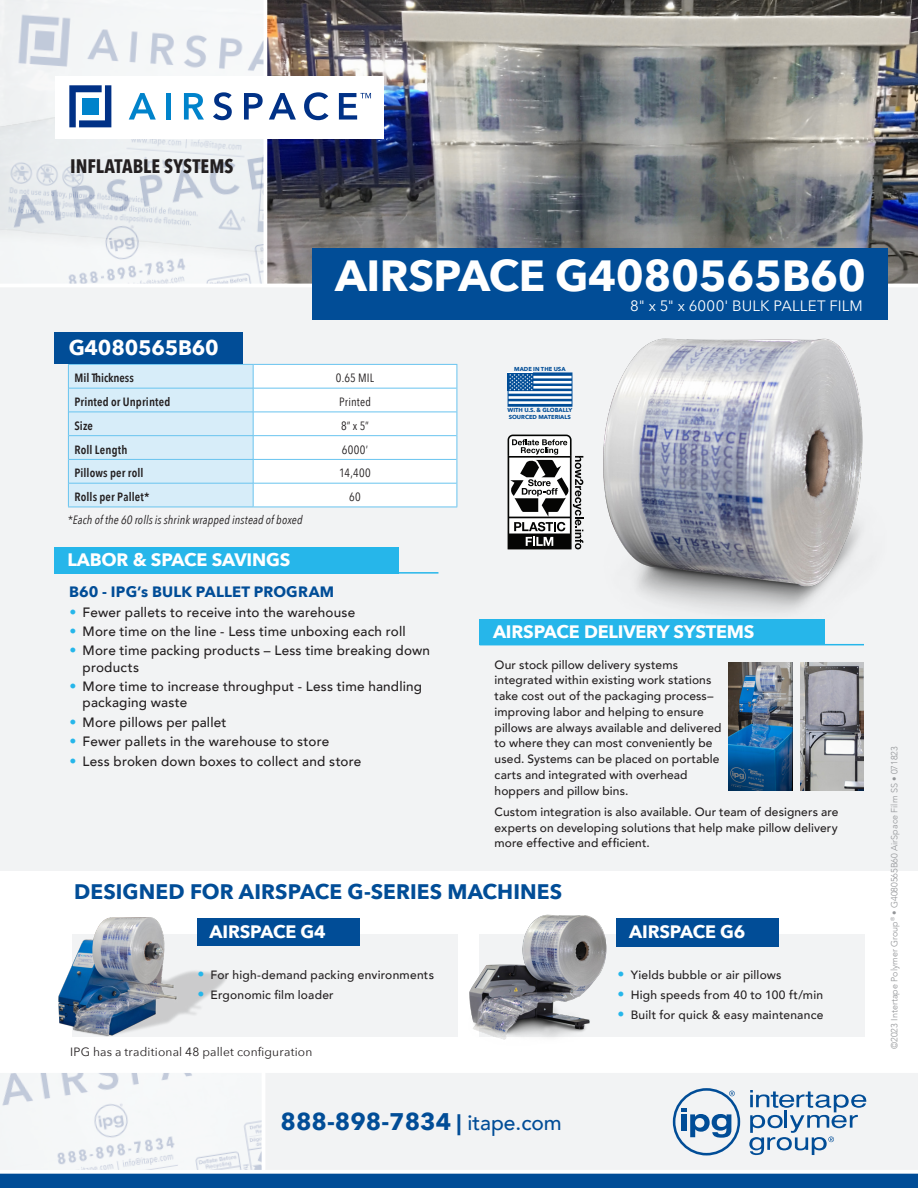
<style>
.page{position:relative;width:918px;height:1188px;background:#fff}
.page>*{position:absolute;margin:0;border:0;box-sizing:border-box;transform-origin:0 0}
.t1{font:700 43.5px "Avenir Next";letter-spacing:-.01em;color:#fff}
.t2{font:700 24px "Avenir Next";color:#014d97}
.t3{font:700 21px "Avenir Next";letter-spacing:.005em;color:#014d97}
.t4{font:700 21px "Avenir Next";letter-spacing:-.01em;color:#fff}
.t5{font:700 19.5px "Avenir Next Condensed";letter-spacing:-.005em;color:#231f20}
.t6{font:700 18px "Avenir Next";letter-spacing:-.01em;color:#fff}
.t7{font:700 15px "Avenir Next";letter-spacing:.01em;color:#014d97}
.t8{font:15px "Avenir Next";letter-spacing:.01em;color:#fff}
.t9{font:500 13.5px/16.2px "Avenir";letter-spacing:.015em;color:#231f20}
.t10{font:500 12px/15.8px "Avenir";letter-spacing:.01em;color:#231f20}
.t11{font:600 12px "Avenir Next Condensed";letter-spacing:.01em;color:#231f20}
.t12{font:italic 12px "Avenir Next Condensed";letter-spacing:.01em;color:#231f20}
.t13{font:12px "Avenir Next";letter-spacing:.015em;color:#231f20}
.t14{font:12px "Avenir Next Condensed";letter-spacing:.02em;color:#231f20}
.t15{font:300 9px "Avenir";color:#939598}
.t16{font:700 5.7px/6.1px "Avenir Next";color:#014d97}
.s1{font-family:"DIN Pro";font-size:15px;color:#26b6ea}
.s2{font-size:21px}
.s3{font-family:"Avenir";font-weight:500;font-size:21px}
</style>
<div class="page">
<div style="left:479px;top:935px;width:385px;height:102px;background:#f2f3f4"></div>
<img style="left:267px;top:0;width:651px;height:137px">
<img style="left:0;top:1073px;width:262px;height:97px">
<img style="left:0;top:0;width:264px;height:76px">
<img style="left:0;top:76px;width:264px;height:208px">
<div style="left:264px;top:1072px;width:654px;height:98px;background:#f2f3f4"></div>
<div style="left:0;top:284px;width:918px;height:586px;background:#f2f3f4"></div>
<hr style="left:262px;top:1070px;width:3px;height:104px;background:#fff">
<img style="left:267px;top:137px;width:651px;height:147px">
<hr style="left:0;top:284px;width:918px;height:3px;background:#fff">
<div style="left:0;top:1174px;width:918px;height:14px;background:#014d97"></div>
<svg style="left:0;top:1173px;width:918px;height:1px"></svg>
<hr style="left:0;top:1069px;width:918px;height:4px;background:#fff">
<div style="left:54px;top:547px;width:345px;height:26px;background:#26b6ea"></div>
<hr style="left:54px;top:572px;width:384px;height:2px;background:#26b6ea">
<div style="left:312px;top:248px;width:576px;height:72px;background:#014d97"></div>
<hr style="left:68px;top:507px;width:185px;height:1px;background:#69c4ef">
<hr style="left:253px;top:507px;width:204px;height:1px;background:#69c4ef">
<svg style="left:68px;top:364px;width:390px;height:143px"></svg>
<div style="left:54px;top:332px;width:189px;height:32px;background:#014d97"></div>
<div style="left:73px;top:935px;width:385px;height:102px;background:#f2f3f4"></div>
<svg style="left:749px;top:1090px;width:117px;height:65px"></svg>
<svg style="left:673px;top:1088px;width:67px;height:67px"></svg>
<div style="left:197px;top:919px;width:163px;height:27px;background:#014d97"></div>
<div style="left:617px;top:919px;width:162px;height:28px;background:#014d97"></div>
<div style="left:55px;top:76px;width:329px;height:63px;background:#fff"></div>
<svg style="left:129px;top:93px;width:27px;height:27px"></svg>
<div style="left:166px;top:93px;width:5px;height:27px;background:#0083cb"></div>
<svg style="left:184px;top:93px;width:20px;height:27px"></svg>
<svg style="left:213px;top:92px;width:19px;height:28px"></svg>
<svg style="left:244px;top:93px;width:19px;height:27px"></svg>
<svg style="left:269px;top:93px;width:27px;height:27px"></svg>
<svg style="left:304px;top:92px;width:24px;height:28px"></svg>
<svg style="left:69px;top:85px;width:42px;height:42px"></svg>
<div style="left:82px;top:98px;width:17px;height:17px;background:#0083cb"></div>
<svg style="left:339px;top:93px;width:32px;height:27px"></svg>
<img style="left:469px;top:914px;width:146px;height:126px">
<img style="left:51px;top:917px;width:179px;height:172px">
<img style="left:507px;top:338px;width:356px;height:275px">
<svg style="left:508px;top:435px;width:75px;height:114px"></svg>
<svg style="left:508px;top:372px;width:64px;height:35px"></svg>
<div style="left:480px;top:619px;width:345px;height:26px;background:#26b6ea"></div>
<hr style="left:480px;top:644px;width:384px;height:1px;background:#26b6ea">
<img style="left:729px;top:662px;width:64px;height:129px">
<img style="left:800px;top:662px;width:64px;height:129px">
<p class="t5" style="left:70px;top:154px;width:165px">INFLATABLE SYSTEMS</p>
<p class="t1" style="left:335px;top:238px;width:532px">AIRSPACE G4080565B60</p>
<p class="t4" style="left:69px;top:329px;width:152px">G4080565B60</p>
<p class="t11" style="left:74px;top:368px;width:61px">Mil Thickness</p>
<p class="t14" style="left:336px;top:368px;width:40px">0.65 MIL</p>
<p class="t11" style="left:74px;top:391px;width:98px">Printed or Unprinted</p>
<p class="t14" style="left:339px;top:392px;width:33px">Printed</p>
<p class="t11" style="left:74px;top:415px;width:20px">Size</p>
<p class="t14" style="left:341px;top:415px;width:29px">8” x 5”</p>
<p class="t11" style="left:74px;top:439px;width:54px">Roll Length</p>
<p class="t14" style="left:342px;top:439px;width:28px">6000’</p>
<p class="t11" style="left:74px;top:463px;width:71px">Pillows per roll</p>
<p class="t14" style="left:339px;top:463px;width:33px">14,400</p>
<p class="t11" style="left:74px;top:486px;width:77px">Rolls per Pallet*</p>
<p class="t14" style="left:349px;top:487px;width:13px">60</p>
<p class="t12" style="left:68px;top:513px;width:237px">*Each of the 60 rolls is shrink wrapped instead of boxed</p>
<p class="t6" style="left:68px;top:545px;width:225px">LABOR &amp; SPACE SAVINGS</p>
<p class="t7" style="left:69px;top:579px;width:267px">B60 - IPG’s BULK PALLET PROGRAM</p>
<p class="t9" style="left:69px;top:603px;width:288px"><span class="s1">•</span> Fewer pallets to receive into the warehouse</p>
<p class="t9" style="left:69px;top:622px;width:338px"><span class="s1">•</span> More time on the line - Less time unboxing each roll</p>
<p class="t9" style="left:83px;top:642px;width:349px;text-indent:-14px"><span class="s1">•</span> More time packing products – Less time breaking down products</p>
<p class="t9" style="left:83px;top:678px;width:341px;text-indent:-14px"><span class="s1">•</span> More time to increase throughput - Less time handling packaging waste</p>
<p class="t9" style="left:69px;top:713px;width:159px"><span class="s1">•</span> More pillows per pallet</p>
<p class="t9" style="left:69px;top:733px;width:262px"><span class="s1">•</span> Fewer pallets in the warehouse to store</p>
<p class="t9" style="left:69px;top:752px;width:294px"><span class="s1">•</span> Less broken down boxes to collect and store</p>
<p class="t16" style="left:514px;top:366px;width:53px">MADE IN THE USA</p>
<p class="t16" style="left:507px;top:407px;width:66px">WITH U.S. &amp; GLOBALLY<br>SOURCED MATERIALS</p>
<p class="t8" style="left:630px;top:293px;width:234px">8" x 5" x 6000' BULK PALLET FILM</p>
<p class="t6" style="left:493px;top:616px;width:263px">AIRSPACE DELIVERY SYSTEMS</p>
<p class="t10" style="left:495px;top:656px;width:228px">Our stock pillow delivery systems integrated within existing work stations take cost out of the packaging process– improving labor and helping to ensure pillows are always available and delivered to where they can most conveniently be used. Systems can be placed on portable carts and integrated with overhead hoppers and pillow bins.</p>
<p class="t10" style="left:495px;top:803px;width:345px;text-align:justify">Custom integration is also available. Our team of designers are experts on developing solutions that help make pillow delivery more effective and efficient.</p>
<p class="t3" style="left:74px;top:874px;width:490px">DESIGNED FOR AIRSPACE G-SERIES MACHINES</p>
<p class="t6" style="left:210px;top:916px;width:118px">AIRSPACE G4</p>
<p class="t6" style="left:629px;top:916px;width:118px">AIRSPACE G6</p>
<p class="t10" style="left:197px;top:966px;width:239px"><span class="s1">•</span> For high-demand packing environments</p>
<p class="t10" style="left:197px;top:986px;width:138px"><span class="s1">•</span> Ergonomic film loader</p>
<p class="t13" style="left:70px;top:1042px;width:244px">IPG has a traditional 48 pallet configuration</p>
<p class="t2" style="left:280px;top:1101px;width:283px">888-898-7834 <span class="s2">|</span> <span class="s3">itape.com</span></p>
<p class="t10" style="left:617px;top:966px;width:166px"><span class="s1">•</span> Yields bubble or air pillows</p>
<p class="t10" style="left:617px;top:986px;width:207px"><span class="s1">•</span> High speeds from 40 to 100 ft/min</p>
<p class="t10" style="left:617px;top:1006px;width:208px"><span class="s1">•</span> Built for quick &amp; easy maintenance</p>
<p class="t15" style="left:889px;top:1049px;width:304px;rotate:-90deg">©2023 Intertape Polymer Group<sup>®</sup> • G4080565B60 AirSpace Film SS • 071823</p>
</div>
